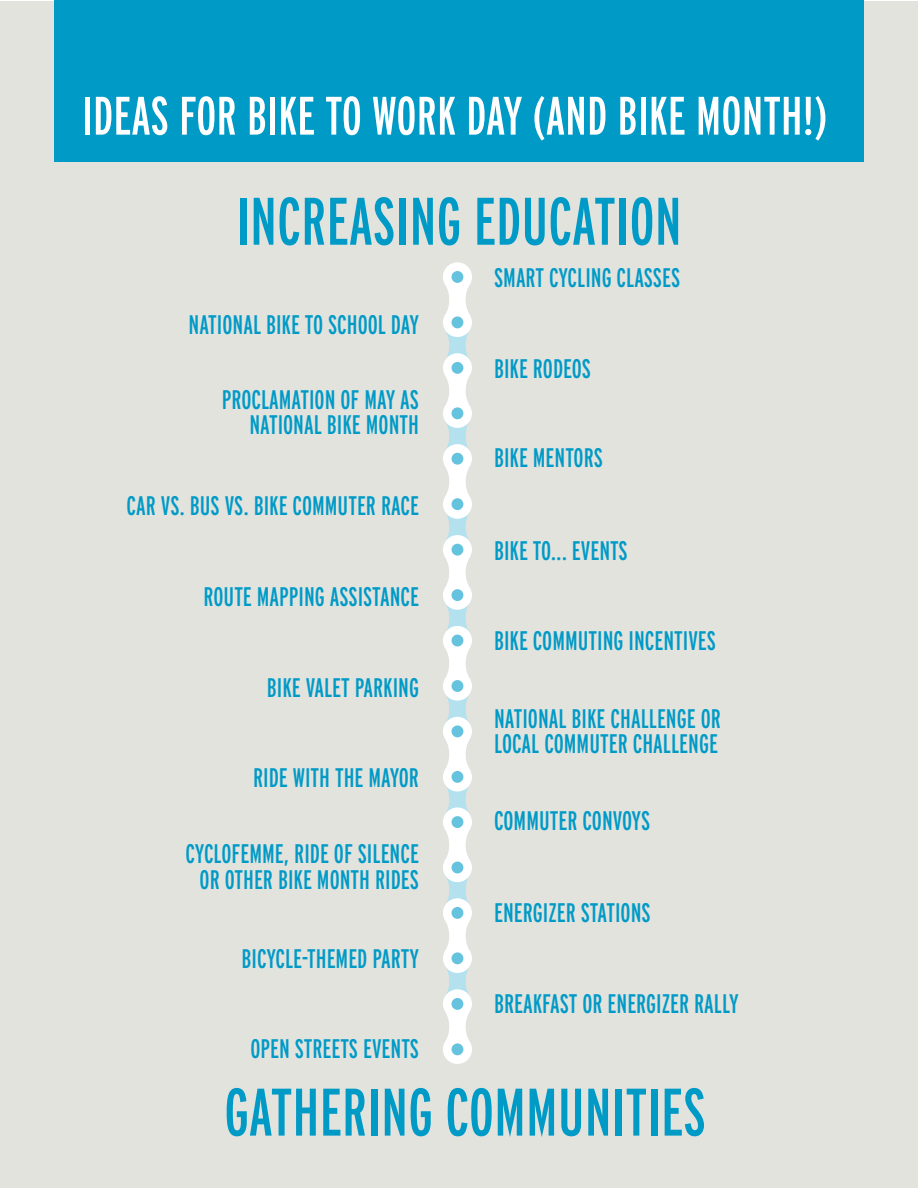
<style>
.page{position:relative;width:918px;height:1188px;background:#fff}
.page>*{position:absolute;margin:0;border:0;box-sizing:border-box;transform-origin:0 0}
.t1{font:extra-condensed 67.05px "Interstate";color:#009ac7}
.t2{font:extra-condensed 54px "Interstate";color:#fff}
.t3{font:extra-condensed 26.85px/25.2px "Interstate";color:#009ac7}
</style>
<div class="page">
<div style="left:1px;top:2px;width:917px;height:1186px;background:#e3e3de"></div>
<div style="left:55px;top:0;width:809px;height:162px;background:#009ac7"></div>
<svg style="left:443px;top:262px;width:29px;height:802px"></svg>
<div style="left:452px;top:316px;width:11px;height:12px;background:#66c3de;border-radius:50%"></div>
<div style="left:452px;top:271px;width:11px;height:12px;background:#66c3de;border-radius:50%"></div>
<h2 class="t2" style="left:82px;top:83px;width:747px">IDEAS FOR BIKE TO WORK DAY (AND BIKE MONTH!)</h2>
<h1 class="t1" style="left:236px;top:180px;width:447px">INCREASING EDUCATION</h1>
<p class="t3" style="left:189px;top:311px;width:232px">NATIONAL BIKE TO SCHOOL DAY</p>
<p class="t3" style="left:222px;top:386px;width:199px;text-align:right">PROCLAMATION OF MAY AS<br>NATIONAL BIKE MONTH</p>
<p class="t3" style="left:127px;top:493px;width:294px">CAR VS. BUS VS. BIKE COMMUTER RACE</p>
<p class="t3" style="left:204px;top:584px;width:217px">ROUTE MAPPING ASSISTANCE</p>
<p class="t3" style="left:267px;top:674px;width:154px">BIKE VALET PARKING</p>
<p class="t3" style="left:253px;top:765px;width:168px">RIDE WITH THE MAYOR</p>
<p class="t3" style="left:186px;top:841px;width:235px;text-align:center">CYCLOFEMME, RIDE OF SILENCE<br>OR OTHER BIKE MONTH RIDES</p>
<p class="t3" style="left:242px;top:946px;width:179px">BICYCLE-THEMED PARTY</p>
<p class="t3" style="left:250px;top:1036px;width:170px">OPEN STREETS EVENTS</p>
<p class="t3" style="left:494px;top:265px;width:188px">SMART CYCLING CLASSES</p>
<p class="t3" style="left:494px;top:355px;width:98px">BIKE RODEOS</p>
<p class="t3" style="left:494px;top:445px;width:110px">BIKE MENTORS</p>
<p class="t3" style="left:494px;top:538px;width:135px">BIKE TO... EVENTS</p>
<p class="t3" style="left:494px;top:627px;width:223px">BIKE COMMUTING INCENTIVES</p>
<p class="t3" style="left:494px;top:705px;width:228px">NATIONAL BIKE CHALLENGE OR<br>LOCAL COMMUTER CHALLENGE</p>
<p class="t3" style="left:494px;top:808px;width:158px">COMMUTER CONVOYS</p>
<p class="t3" style="left:494px;top:900px;width:158px">ENERGIZER STATIONS</p>
<p class="t3" style="left:494px;top:990px;width:246px">BREAKFAST OR ENERGIZER RALLY</p>
<h1 class="t1" style="left:224px;top:1071px;width:483px">GATHERING COMMUNITIES</h1>
</div>
